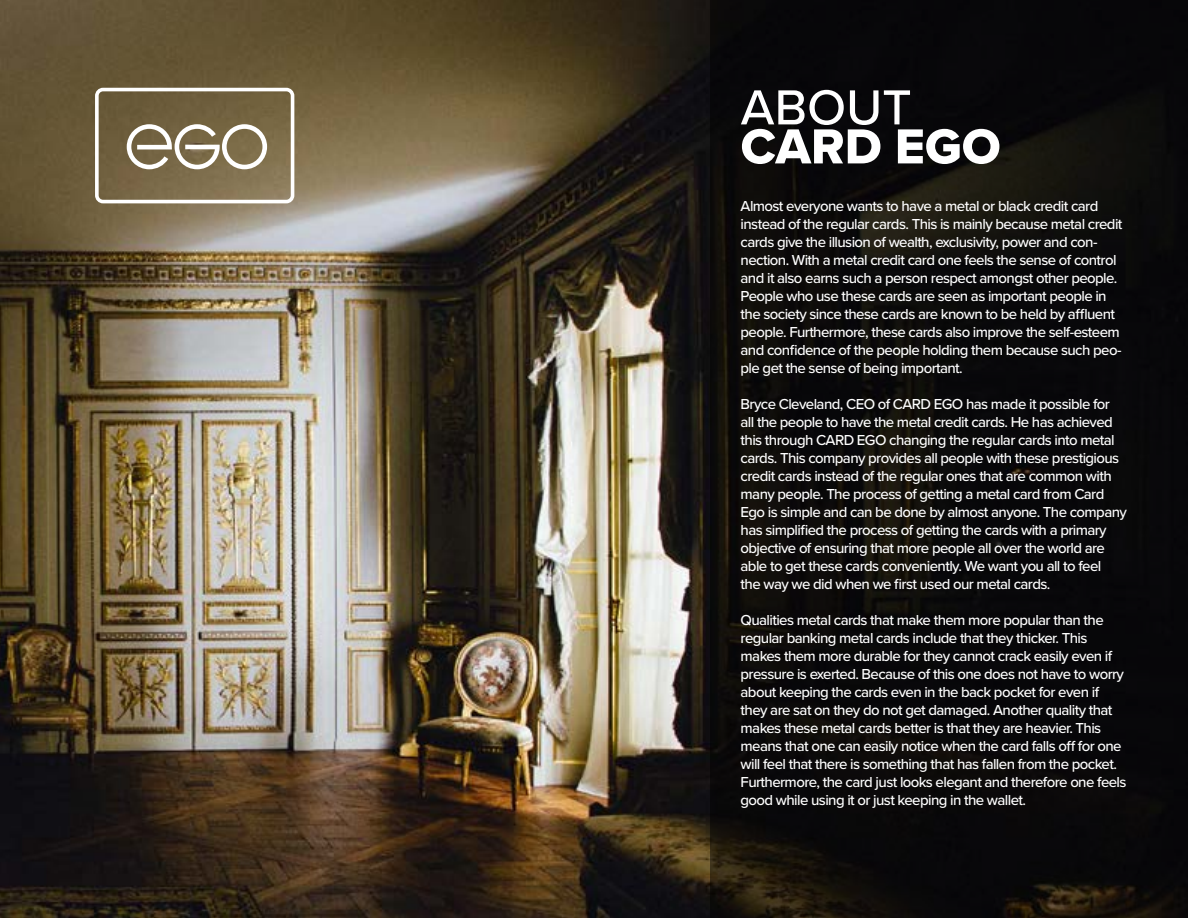
<style>
.page{position:relative;width:1188px;height:918px;background:#fff}
.page>*{position:absolute;margin:0;border:0;box-sizing:border-box;transform-origin:0 0}
.t1{font:51px "Proxima Nova Extrabld";color:#fff}
.t2{font:500 51px "Proxima Nova";color:#fff}
.t3{font:500 15px/18px "Proxima Nova";letter-spacing:-.04em;color:#fff}
</style>
<div class="page">
<img style="left:0;top:0;width:711px;height:918px">
<svg style="left:711px;top:0;width:477px;height:918px;fill:#09080a"></svg>
<svg style="left:95px;top:88px;width:199px;height:115px"></svg>
<h1 class="t2" style="left:741px;top:77px;width:172px">ABOUT</h1>
<h1 class="t1" style="left:741px;top:116px;width:262px">CARD EGO</h1>
<p class="t3" style="left:741px;top:197px;width:383px">Almost everyone wants to have a metal or black credit card instead of the regular cards. This is mainly because metal credit cards give the illusion of wealth, exclusivity, power and con&shy;nection. With a metal credit card one feels the sense of control and it also earns such a person respect amongst other people.<br>People who use these cards are seen as important people in the society since these cards are known to be held by affluent people. Furthermore, these cards also improve the self-esteem and confidence of the people holding them because such peo&shy;ple get the sense of being important.</p>
<p class="t3" style="left:741px;top:395px;width:388px">Bryce Cleveland, CEO of CARD EGO has made it possible for all the people to have the metal credit cards. He has achieved this through CARD EGO changing the regular cards into metal cards. This company provides all people with these prestigious credit cards instead of the regular ones that are common with many people. The process of getting a metal card from Card Ego is simple and can be done by almost anyone. The company has simplified the process of getting the cards with a primary objective of ensuring that more people all over the world are able to get these cards conveniently. We want you all to feel<br>the way we did when we first used our metal cards.</p>
<p class="t3" style="left:741px;top:611px;width:387px">Qualities metal cards that make them more popular than the regular banking metal cards include that they thicker. This makes them more durable for they cannot crack easily even if pressure is exerted. Because of this one does not have to worry about keeping the cards even in the back pocket for even if they are sat on they do not get damaged. Another quality that makes these metal cards better is that they are heavier. This means that one can easily notice when the card falls off for one will feel that there is something that has fallen from the pocket.<br>Furthermore, the card just looks elegant and therefore one feels good while using it or just keeping in the wallet.</p>
</div>
